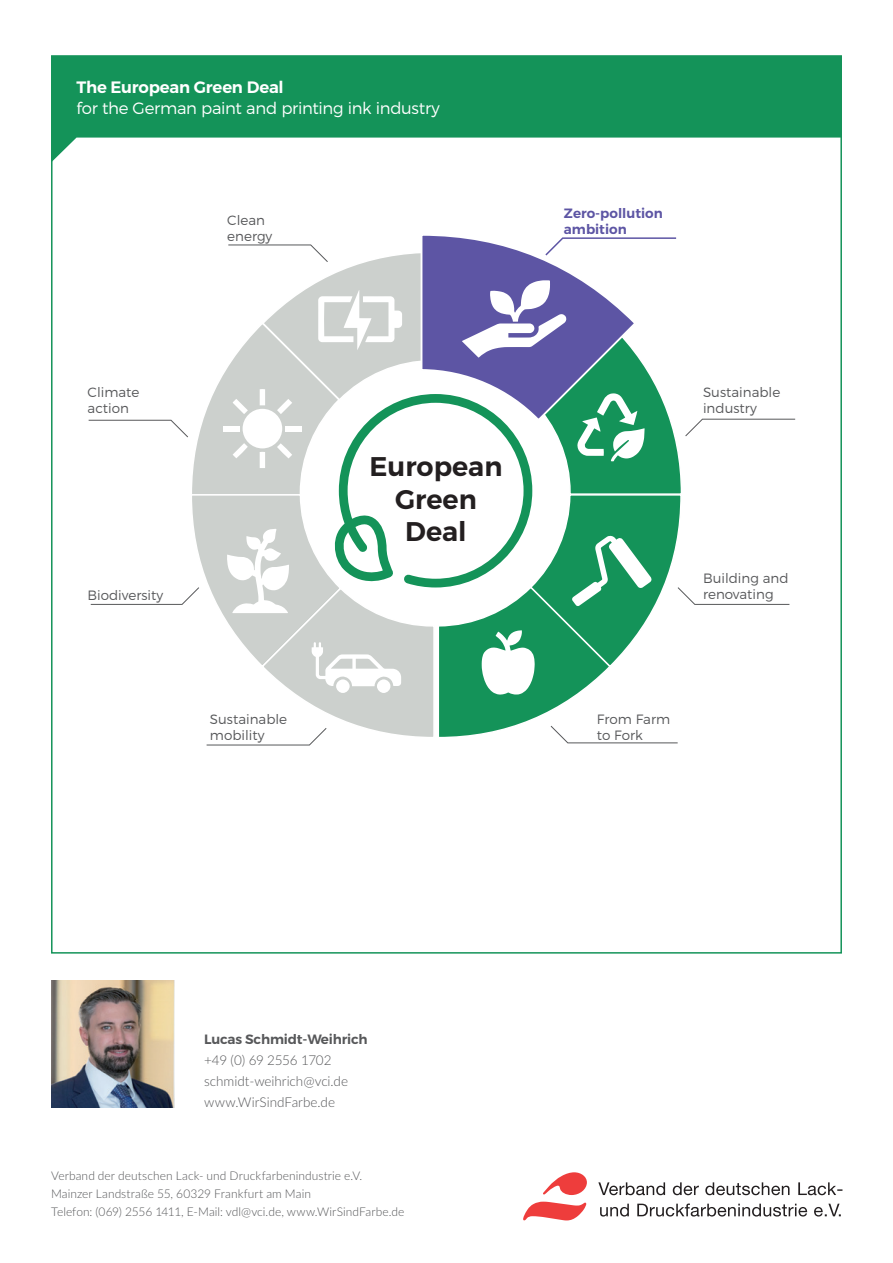
<style>
.page{position:relative;width:893px;height:1263px;background:#fff}
.page>*{position:absolute;margin:0;border:0;box-sizing:border-box;transform-origin:0 0}
.t1{font:27px/32.4px "Trueno S Bd";color:#231f20;text-align:center}
.t2{font:16.5px "Trueno Lt";letter-spacing:-.02em;color:#fff}
.t3{font:16.5px "Trueno S Bd";letter-spacing:-.015em;color:#fff}
.t4{font:13.5px/16.2px "Trueno Lt";color:#57585a}
.t5{font:300 13.5px/21px "Lato";letter-spacing:-.005em;color:#57585a}
.t6{font:13.5px/16.2px "Trueno S Bd";color:#5d55a4}
.t7{font:13.5px "Trueno S Bd";letter-spacing:-.01em;color:#57585a}
.t8{font:300 12px/18px "Lato";letter-spacing:.005em;color:#57585a}
</style>
<div class="page">
<svg style="left:54px;top:58px;width:785px;height:102px;fill:#149359"></svg>
<svg style="left:543px;top:1172px;width:44px;height:23px"></svg>
<svg style="left:523px;top:1202px;width:63px;height:18px"></svg>
<svg style="left:798px;top:1182px;width:44px;height:13px"></svg>
<svg style="left:600px;top:1203px;width:241px;height:13px"></svg>
<svg style="left:598px;top:1182px;width:191px;height:13px"></svg>
<img style="left:51px;top:980px;width:123px;height:128px">
<svg style="left:88px;top:235px;width:708px;height:511px"></svg>
<h2 class="t3" style="left:77px;top:77px;width:209px">The European Green Deal</h2>
<h2 class="t2" style="left:77px;top:98px;width:365px">for the German paint and printing ink industry</h2>
<p class="t4" style="left:88px;top:384px;width:53px">Climate action</p>
<p class="t4" style="left:227px;top:211px;width:47px">Clean energy</p>
<p class="t4" style="left:88px;top:587px;width:77px">Biodiversity</p>
<p class="t4" style="left:210px;top:711px;width:79px">Sustainable mobility</p>
<h1 class="t1" style="left:370px;top:451px;width:134px">European<br>Green<br>Deal</h1>
<p class="t6" style="left:564px;top:205px;width:100px">Zero-pollution ambition</p>
<p class="t4" style="left:703px;top:384px;width:79px">Sustainable industry</p>
<p class="t4" style="left:703px;top:570px;width:87px">Building and renovating</p>
<p class="t4" style="left:597px;top:711px;width:75px">From Farm to Fork</p>
<p class="t7" style="left:204px;top:1031px;width:165px">Lucas Schmidt-Weihrich</p>
<p class="t5" style="left:204px;top:1049px;width:146px">+49 (0) 69 2556 1702 schmidt-weihrich@vci.de www.WirSindFarbe.de</p>
<p class="t8" style="left:51px;top:1166px;width:355px">Verband der deutschen Lack- und Druckfarbenindustrie e.V.<br>Mainzer Landstraße 55, 60329 Frankfurt am Main<br>Telefon: (069) 2556 1411, E-Mail: vdl@vci.de, www.WirSindFarbe.de</p>
</div>
